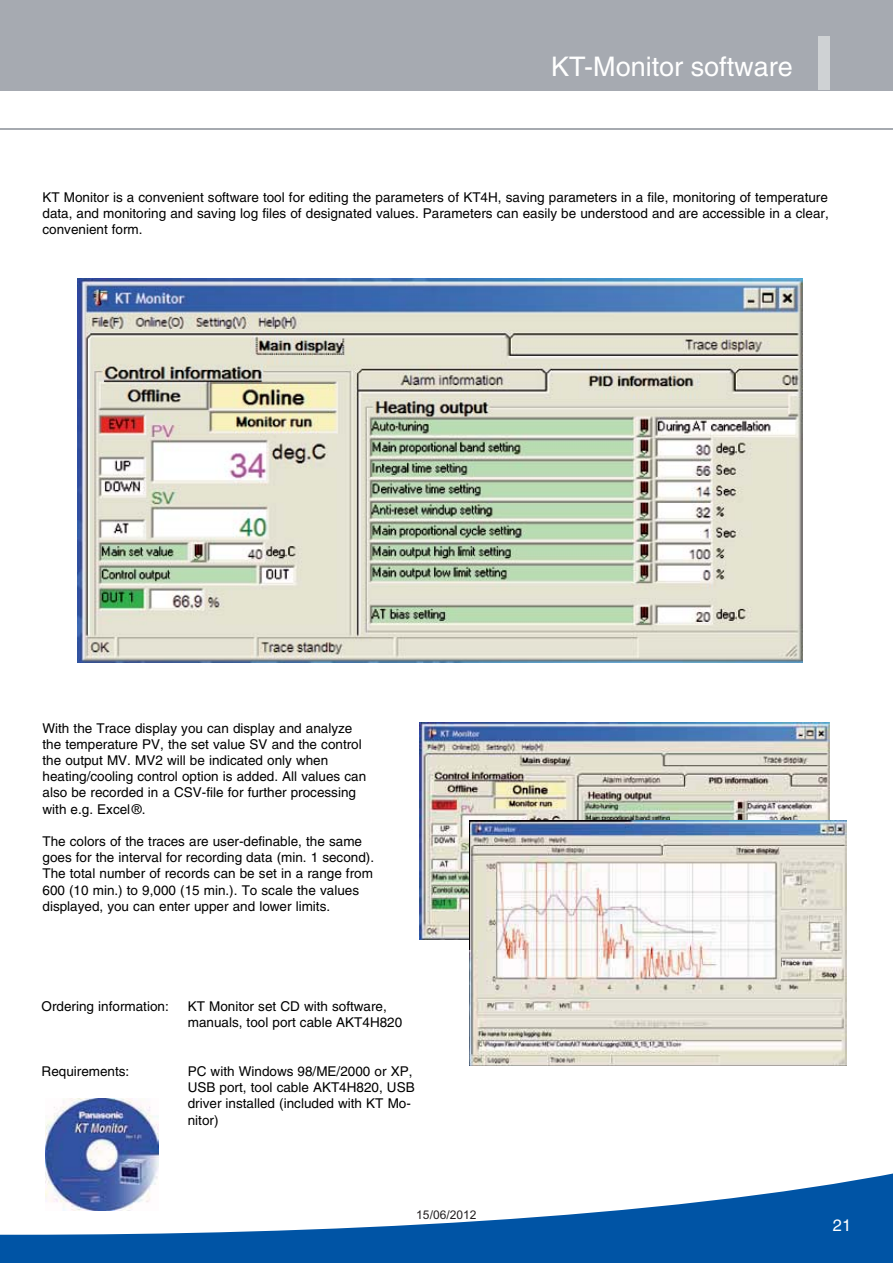
<style>
.page{position:relative;width:893px;height:1263px;background:#fff}
.page>*{position:absolute;margin:0;border:0;box-sizing:border-box;transform-origin:0 0}
.t1{font:30px "Helvetica";color:#fff}
.t2{font:27px "Helvetica";color:#fff}
.t3{font:13.5px/16.2px "Helvetica";color:#000}
.t4{font:12px "Arial";color:#231f20}
</style>
<div class="page">
<img style="left:78px;top:279px;width:724px;height:383px">
<img style="left:419px;top:722px;width:410px;height:217px">
<img style="left:470px;top:821px;width:376px;height:245px">
<div style="left:0;top:0;width:893px;height:90px;background:#a6aab1"></div>
<hr style="left:0;top:128px;width:893px;height:2px;background:#a6aab0">
<div style="left:818px;top:36px;width:12px;height:54px;background:#cfd2d4"></div>
<svg style="left:0;top:1168px;width:893px;height:95px;fill:#0054a5"></svg>
<img style="left:46px;top:1098px;width:112px;height:112px">
<h2 class="t2" style="left:551px;top:57px;width:243px">KT-Monitor software</h2>
<p class="t3" style="left:43px;top:190px;width:788px;text-align:justify">KT Monitor is a convenient software tool for editing the parameters of KT4H, saving parameters in a file, monitoring of temperature data, and monitoring and saving log files of designated values. Parameters can easily be understood and are accessible in a clear, convenient form.</p>
<p class="t3" style="left:43px;top:721px;width:325px">With the Trace display you can display and analyze the temperature PV, the set value SV and the control the output MV. MV2 will be indicated only when heating/cooling control option is added. All values can also be recorded in a CSV-file for further processing with e.g. Excel ®.</p>
<p class="t3" style="left:43px;top:834px;width:333px">The colors of the traces are user-definable, the same goes for the interval for recording data (min. 1 second).<br>The total number of records can be set in a range from 600 (10 min.) to 9,000 (15 min.). To scale the values displayed, you can enter upper and lower limits.</p>
<p class="t3" style="left:42px;top:999px;width:129px">Ordering information:</p>
<p class="t3" style="left:188px;top:999px;width:216px">KT Monitor set CD with software, manuals, tool port cable AKT4H820</p>
<p class="t3" style="left:42px;top:1064px;width:89px">Requirements:</p>
<p class="t3" style="left:188px;top:1064px;width:228px">PC with Windows 98/ME/2000 or XP,<br>USB port, tool cable AKT4H820, USB driver installed (included with KT Mo&shy;nitor)</p>
<p class="t4" style="left:416px;top:1208px;width:62px">15/06/2012</p>
<h1 class="t1" style="left:817px;top:1220px;width:36px">21<sup>21</sup></h1>
</div>
